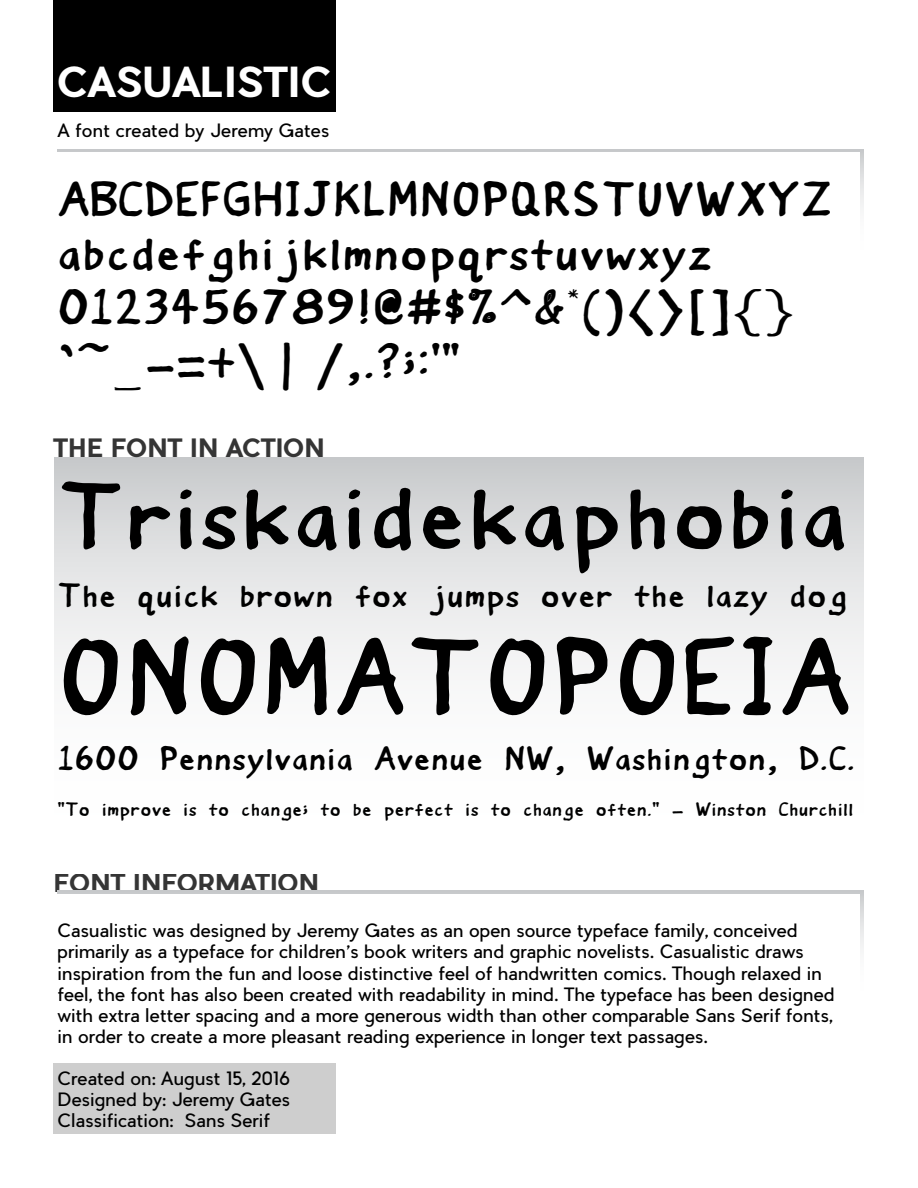
<style>
.page{position:relative;width:918px;height:1188px;background:#fff}
.page>*{position:absolute;margin:0;border:0;box-sizing:border-box;transform-origin:0 0}
.t1{font:106.5px "Casualistic";color:#000}
.t2{font:93px "Casualistic";color:#000}
.t3{font:48px/54px "Casualistic";color:#000}
.t4{font:700 40.5px "Pier Sans";letter-spacing:-.005em;color:#fff}
.t5{font:33.3px "Casualistic";color:#000}
.t6{font:33px "Casualistic";color:#000}
.t7{font:700 24.75px "Pier Sans";color:#353535}
.t8{font:18.9px "Casualistic";color:#000}
.t9{font:18px/21px "Pier Sans";letter-spacing:-.005em;color:#000}
</style>
<div class="page">
<div style="left:54px;top:1064px;width:282px;height:70px;background:#cecece"></div>
<div style="left:54px;top:54px;width:282px;height:57px;background:#000"></div>
<div style="left:54px;top:458px;width:810px;height:415px;background:linear-gradient(to bottom,#d3d4d6,#fff)"></div>
<svg style="left:57px;top:150px;width:807px;height:59px"></svg>
<div style="left:15px;top:153px;width:845px;height:113px;background:#fff"></div>
<div style="left:57px;top:891px;width:807px;height:116px;background:linear-gradient(to bottom,#d3d5d6,#fff)"></div>
<div style="left:15px;top:894px;width:845px;height:113px;background:#fff"></div>
<div style="left:54px;top:0;width:282px;height:54px;background:#000"></div>
<h3 class="t4" style="left:58px;top:56px;width:276px">CASUALISTIC</h3>
<p class="t9" style="left:57px;top:120px;width:274px">A font created by Jeremy Gates</p>
<h3 class="t3" style="left:58px;top:178px;width:776px">ABCDEFGHIJKLMNOPQRSTUVWXYZ abcdefghijklmnopqrstuvwxyz<br>0123456789!@#$%^&amp;*()&lt;&gt;[]{} `~_-=+\|/,.?;:'"</h3>
<h3 class="t7" style="left:54px;top:432px;width:273px">THE FONT IN ACTION</h3>
<h2 class="t2" style="left:58px;top:480px;width:793px">Triskaidekaphobia</h2>
<h3 class="t5" style="left:58px;top:582px;width:792px">The quick brown fox jumps over the lazy dog</h3>
<h1 class="t1" style="left:58px;top:636px;width:796px">ONOMATOPOEIA</h1>
<h3 class="t6" style="left:58px;top:746px;width:799px">1600 Pennsylvania Avenue NW, Washington, D.C.</h3>
<p class="t8" style="left:58px;top:802px;width:798px">"To improve is to change; to be perfect is to change often." - Winston Churchill</p>
<h3 class="t7" style="left:54px;top:867px;width:267px">FONT INFORMATION</h3>
<p class="t9" style="left:58px;top:920px;width:779px">Casualistic was designed by Jeremy Gates as an open source typeface family, conceived primarily as a typeface for children’s book writers and graphic novelists. Casualistic draws inspiration from the fun and loose distinctive feel of handwritten comics. Though relaxed in feel, the font has also been created with readability in mind. The typeface has been designed with extra letter spacing and a more generous width than other comparable Sans Serif fonts, in order to create a more pleasant reading experience in longer text passages.</p>
<p class="t9" style="left:58px;top:1068px;width:234px;text-align:justify">Created on: August 15, 2016<br>Designed by: Jeremy Gates Classification: Sans Serif</p>
</div>
